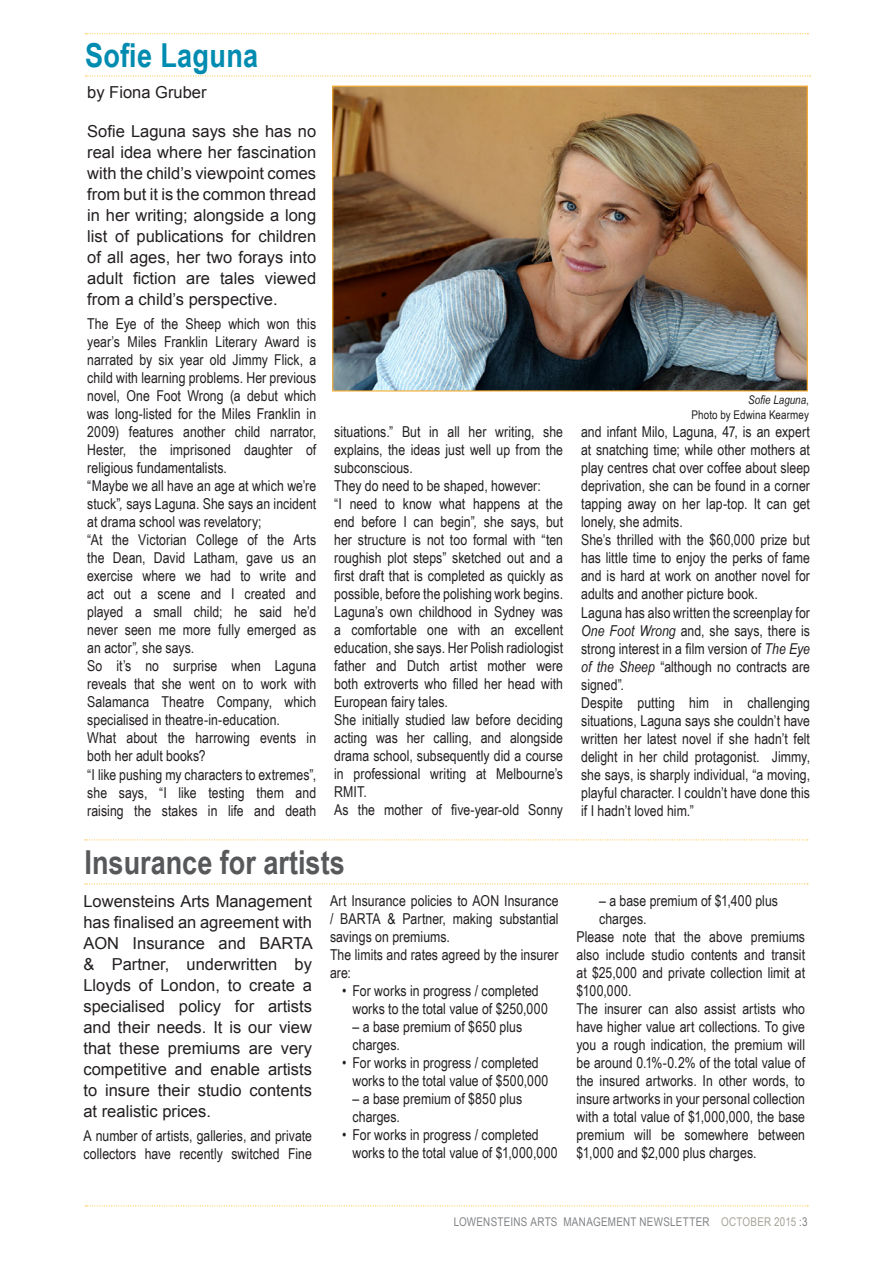
<style>
.page{position:relative;width:893px;height:1263px;background:#fff}
.page>*{position:absolute;margin:0;border:0;box-sizing:border-box;transform-origin:0 0}
.t1{font:700 33px "Arial Narrow";color:#57585a}
.NumberStyles{font:700 33px "Arial Narrow";letter-spacing:.01em;color:#008bb0}
.Justified{font:16.5px/21px "Arial";color:#231f20;text-align:justify}
.Justified-2{font:15px/18px "Arial Narrow";letter-spacing:.005em;color:#231f20;text-align:justify}
.t2{font:12px "Arial Narrow";letter-spacing:.025em;color:#808285}
.t3{font:12px/14.4px "Arial Narrow";letter-spacing:.01em;color:#231f20;text-align:right}
.s1{font-style:italic}
.s2{color:#a7a39a}
</style>
<div class="page">
<svg style="left:85px;top:1205px;width:723px;height:1px"></svg>
<svg style="left:86px;top:33px;width:722px;height:1px"></svg>
<svg style="left:86px;top:75px;width:724px;height:2px"></svg>
<img style="left:334px;top:88px;width:472px;height:302px">
<div style="left:332px;top:86px;width:476px;height:306px;border:1px solid #fbb033"></div>
<svg style="left:85px;top:883px;width:723px;height:1px"></svg>
<svg style="left:85px;top:839px;width:723px;height:1px"></svg>
<p class="NumberStyles" style="left:85px;top:30px;width:175px">Sofie Laguna</p>
<p class="Justified" style="left:87px;top:82px;width:121px">by Fiona Gruber</p>
<p class="Justified" style="left:87px;top:121px;width:230px">Sofie Laguna says she has no real idea where her fascination with the child’s viewpoint comes from but it is the common thread in her writing; alongside a long list of publications for children of all ages, her two forays into adult fiction are tales viewed from a child’s perspective.</p>
<p class="Justified-2" style="left:87px;top:315px;width:230px">The Eye of the Sheep which won this year’s Miles Franklin Literary Award is narrated by six year old Jimmy Flick, a child with learning problems. Her previous novel, One Foot Wrong (a debut which was long-listed for the Miles Franklin in 2009) features another child narrator, Hester, the imprisoned daughter of religious fundamentalists.</p>
<p class="Justified-2" style="left:87px;top:477px;width:230px">“Maybe we all have an age at which we’re stuck”<span class="s1">,</span> says Laguna. She says an incident at drama school was revelatory;</p>
<p class="Justified-2" style="left:87px;top:531px;width:230px">“At the Victorian College of the Arts the Dean, David Latham, gave us an exercise where we had to write and act out a scene and I created and played a small child; he said he’d never seen me more fully emerged as an actor”<span class="s1">,</span> she says.</p>
<p class="Justified-2" style="left:87px;top:657px;width:230px">So it’s no surprise when Laguna reveals that she went on to work with Salamanca Theatre Company, which specialised in theatre-in-education.</p>
<p class="Justified-2" style="left:87px;top:729px;width:230px">What about the harrowing events in both her adult books?</p>
<p class="Justified-2" style="left:87px;top:765px;width:230px">“I like pushing my characters to extremes”, she says, “I like testing them and raising the stakes in life and death</p>
<p class="Justified-2" style="left:334px;top:422px;width:230px">situations.” But in all her writing, she explains, the ideas just well up from the subconscious.</p>
<p class="Justified-2" style="left:334px;top:476px;width:208px">They do need to be shaped, however:</p>
<p class="Justified-2" style="left:334px;top:494px;width:230px">“I need to know what happens at the end before I can begin”<span class="s1">,</span> she says, but her structure is not too formal with “ten roughish plot steps” sketched out and a first draft that is completed as quickly as possible, before the polishing work begins.</p>
<p class="Justified-2" style="left:334px;top:602px;width:230px">Laguna’s own childhood in Sydney was a comfortable one with an excellent education, she says. Her Polish radiologist father and Dutch artist mother were both extroverts who filled her head with European fairy tales.</p>
<p class="Justified-2" style="left:334px;top:710px;width:230px">She initially studied law before deciding acting was her calling, and alongside drama school, subsequently did a course in professional writing at Melbourne’s RMIT.</p>
<p class="Justified-2" style="left:334px;top:800px;width:230px">As the mother of five-year-old Sonny</p>
<p class="t1" style="left:85px;top:837px;width:262px">Insurance for artists</p>
<p class="Justified" style="left:83px;top:891px;width:231px">Lowensteins Arts Management has finalised an agreement with AON Insurance and BARTA &amp; Partner, underwritten by Lloyds of London, to create a specialised policy for artists and their needs. It is our view that these premiums are very competitive and enable artists to insure their studio contents at realistic prices.</p>
<p class="Justified-2" style="left:83px;top:1126px;width:230px">A number of artists, galleries, and private collectors have recently switched Fine</p>
<p class="Justified-2" style="left:330px;top:891px;width:230px">Art Insurance policies to AON Insurance / BARTA &amp; Partner, making substantial savings on premiums.</p>
<p class="Justified-2" style="left:330px;top:945px;width:230px">The limits and rates agreed by the insurer are:</p>
<p class="Justified-2" style="left:353px;top:981px;width:197px;text-indent:-10px">• For works in progress / completed works to the total value of $250,000</p>
<p class="Justified-2" style="left:353px;top:1017px;width:171px">– a base premium of $650 plus charges.</p>
<p class="Justified-2" style="left:353px;top:1053px;width:197px;text-indent:-10px">• For works in progress / completed works to the total value of $500,000</p>
<p class="Justified-2" style="left:353px;top:1089px;width:171px">– a base premium of $850 plus charges.</p>
<p class="Justified-2" style="left:353px;top:1125px;width:207px;text-indent:-10px">• For works in progress / completed works to the total value of $1,000,000</p>
<p class="t3" style="left:692px;top:392px;width:119px"><span class="s1">Sofie Laguna</span>,<br>Photo by Edwina Kearmey</p>
<p class="Justified-2" style="left:581px;top:422px;width:230px">and infant Milo, Laguna, 47, is an expert at snatching time; while other mothers at play centres chat over coffee about sleep deprivation, she can be found in a corner tapping away on her lap-top. It can get lonely, she admits.</p>
<p class="Justified-2" style="left:581px;top:530px;width:230px">She’s thrilled with the $60,000 prize but has little time to enjoy the perks of fame and is hard at work on another novel for adults and another picture book.</p>
<p class="Justified-2" style="left:581px;top:603px;width:230px">Laguna has also written the screenplay for <span class="s1">One Foot Wrong</span> and, she says, there is strong interest in a film version of <span class="s1">The Eye of the Sheep</span> “although no contracts are signed”<span class="s1">.</span></p>
<p class="Justified-2" style="left:581px;top:693px;width:230px">Despite putting him in challenging situations, Laguna says she couldn’t have written her latest novel if she hadn’t felt delight in her child protagonist. Jimmy, she says, is sharply individual, “a moving, playful character. I couldn’t have done this if I hadn’t loved him.”</p>
<p class="Justified-2" style="left:599px;top:891px;width:180px">– a base premium of $1,400 plus charges.</p>
<p class="Justified-2" style="left:577px;top:927px;width:230px">Please note that the above premiums also include studio contents and transit at $25,000 and private collection limit at $100,000.</p>
<p class="Justified-2" style="left:577px;top:999px;width:230px">The insurer can also assist artists who have higher value art collections. To give you a rough indication, the premium will be around 0.1%-0.2% of the total value of the insured artworks. In other words, to insure artworks in your personal collection with a total value of $1,000,000, the base premium will be somewhere between $1,000 and $2,000 plus charges.</p>
<p class="t2" style="left:454px;top:1212px;width:355px">LOWENSTEINS ARTS MANAGEMENT NEWSLETTER <span class="s2">OCTOBER 2015</span> :3</p>
</div>
